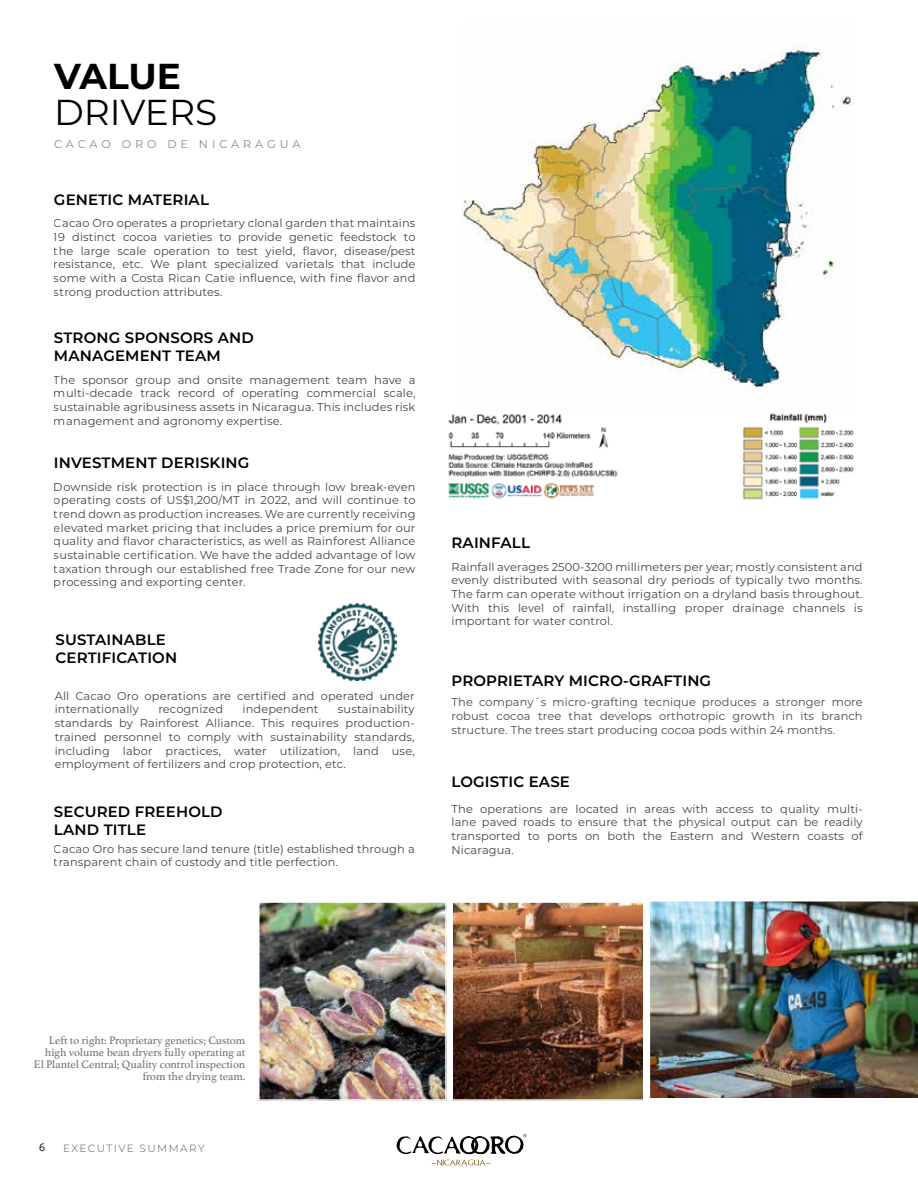
<style>
.page{position:relative;width:918px;height:1188px;background:#fff}
.page>*{position:absolute;margin:0;border:0;box-sizing:border-box;transform-origin:0 0}
.t1{font:36px "Montserrat";color:#000}
.t2{font:700 36px "Montserrat";letter-spacing:-.005em;color:#000}
.t3{font:600 15px/18px "Montserrat";letter-spacing:.01em;color:#000}
.t4{font:11.4px/13.6px "Montserrat";letter-spacing:.01em;color:#414042;text-align:justify}
.t5{font:11.4px/12px "Athelas";color:#6d6e71;text-align:right}
.t6{font:11.25px "Montserrat";letter-spacing:.35em;color:#86898b}
.t7{font:300 10.5px "Montserrat";letter-spacing:.14em;color:#58595b}
.t8{font:10.5px "Open Sans";color:#000}
</style>
<div class="page">
<img style="left:319px;top:603px;width:78px;height:77px">
<img style="left:448px;top:413px;width:406px;height:87px">
<img style="left:261px;top:904px;width:183px;height:194px">
<div style="left:258px;top:901px;width:189px;height:200px;border:2px solid #fff"></div>
<img style="left:650px;top:901px;width:268px;height:197px">
<svg style="left:397px;top:1134px;width:129px;height:31px"></svg>
<img style="left:462px;top:45px;width:392px;height:354px">
<img style="left:455px;top:904px;width:186px;height:194px">
<div style="left:452px;top:901px;width:192px;height:200px;border:2px solid #fff"></div>
<h1 class="t2" style="left:54px;top:50px;width:129px">VALUE</h1>
<h1 class="t1" style="left:54px;top:87px;width:165px">DRIVERS</h1>
<p class="t6" style="left:54px;top:136px;width:248px">CACAO ORO DE NICARAGUA</p>
<h2 class="t3" style="left:54px;top:190px;width:157px">GENETIC MATERIAL</h2>
<p class="t4" style="left:54px;top:216px;width:363px">Cacao Oro operates a proprietary clonal garden that maintains 19 distinct cocoa varieties to provide genetic feedstock to the large scale operation to test yield, flavor, disease/pest resistance, etc. We plant specialized varietals that include some with a Costa Rican Catie influence, with fine flavor and strong production attributes.</p>
<h2 class="t3" style="left:54px;top:328px;width:201px">STRONG SPONSORS AND<br>MANAGEMENT TEAM</h2>
<p class="t4" style="left:54px;top:372px;width:363px">The sponsor group and onsite management team have a multi-decade track record of operating commercial scale, sustainable agribusiness assets in Nicaragua. This includes risk management and agronomy expertise.</p>
<h2 class="t3" style="left:54px;top:453px;width:197px">INVESTMENT DERISKING</h2>
<p class="t4" style="left:54px;top:479px;width:363px">Downside risk protection is in place through low break-even operating costs of US$1,200/MT in 2022, and will continue to trend down as production increases. We are currently receiving elevated market pricing that includes a price premium for our quality and flavor characteristics, as well as Rainforest Alliance sustainable certification. We have the added advantage of low taxation through our established free Trade Zone for our new processing and exporting center.</p>
<h2 class="t3" style="left:56px;top:630px;width:123px">SUSTAINABLE<br>CERTIFICATION</h2>
<p class="t4" style="left:55px;top:689px;width:362px">All Cacao Oro operations are certified and operated under internationally</p>
<p class="t4" style="left:55px;top:702px;width:362px;text-indent:283px">sustainability standards by Rainforest Alliance. This requires production&shy;trained personnel to comply with sustainability standards, including labor practices, water utilization, land use, employment of fertilizers and crop protection, etc.</p>
<p class="t4" style="left:158px;top:702px;width:66px">recognized</p>
<p class="t4" style="left:243px;top:702px;width:77px">independent</p>
<h2 class="t3" style="left:452px;top:533px;width:80px">RAINFALL</h2>
<p class="t4" style="left:452px;top:559px;width:413px">Rainfall averages 2500-3200 millimeters per year; mostly consistent and evenly distributed with seasonal dry periods of typically two months.<br>The farm can operate without irrigation on a dryland basis throughout.<br>With this level of rainfall, installing proper drainage channels is important for water control.</p>
<h2 class="t3" style="left:452px;top:671px;width:261px">PROPRIETARY MICRO-GRAFTING</h2>
<p class="t4" style="left:452px;top:695px;width:413px">The company´s micro-grafting tecnique produces a stronger more robust cocoa tree that develops orthotropic growth in its branch structure. The trees start producing cocoa pods within 24 months.</p>
<h2 class="t3" style="left:452px;top:772px;width:120px">LOGISTIC EASE</h2>
<h2 class="t3" style="left:54px;top:802px;width:170px">SECURED FREEHOLD<br>LAND TITLE</h2>
<p class="t4" style="left:452px;top:802px;width:413px">The operations are located in areas with access to quality multi&shy;lane paved roads to ensure that the physical output can be readily transported to ports on both the Eastern and Western coasts of Nicaragua.</p>
<p class="t4" style="left:54px;top:841px;width:362px">Cacao Oro has secure land tenure (title) established through a transparent chain of custody and title perfection.</p>
<p class="t5" style="left:34px;top:1034px;width:213px">Left to right: Proprietary genetics; Custom high volume bean dryers fully operating at El Plantel Central; Quality control inspection from the drying team.</p>
<p class="t8" style="left:39px;top:1140px;width:8px">6</p>
<p class="t7" style="left:63px;top:1141px;width:143px">EXECUTIVE SUMMARY</p>
</div>
